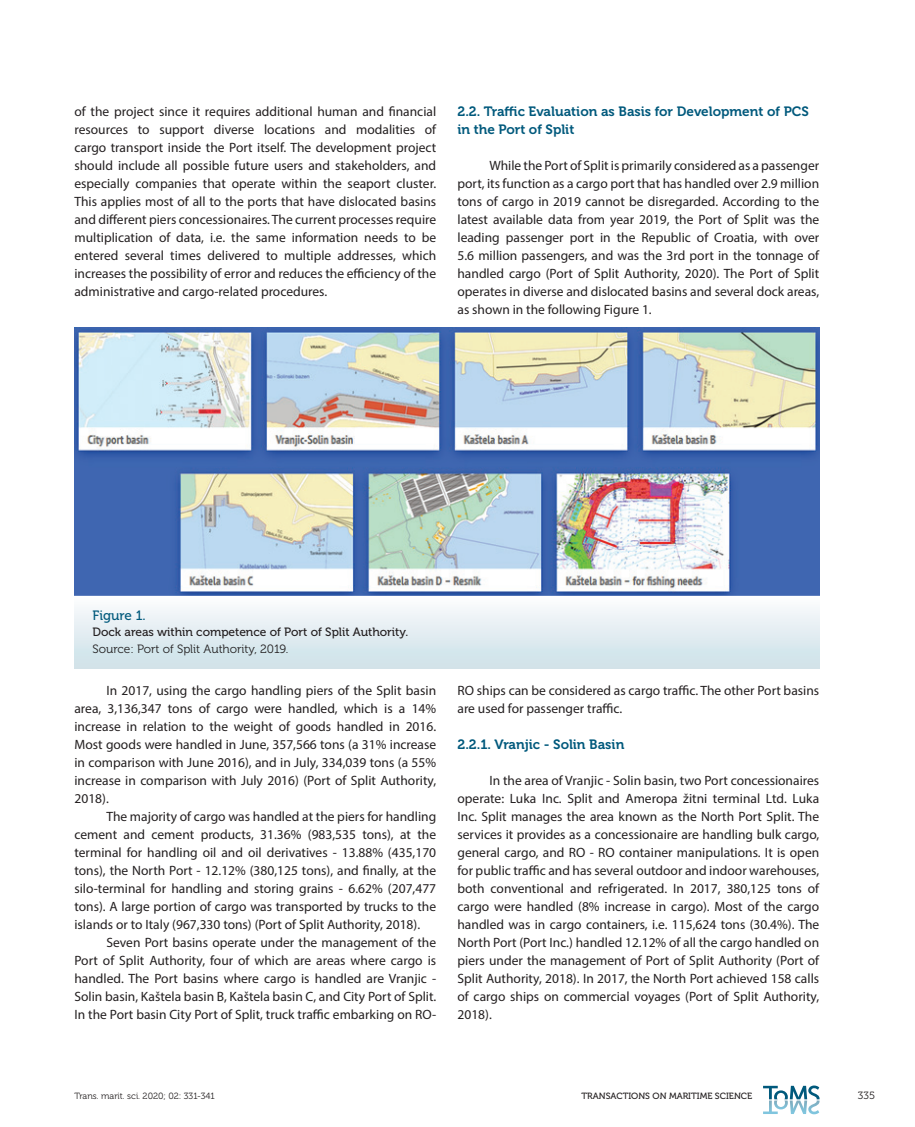
<style>
.page{position:relative;width:915px;height:1127px;background:#fff}
.page>*{position:absolute;margin:0;border:0;box-sizing:border-box;transform-origin:0 0}
.Body_text{font:13.5px/18px "Myriad Pro";color:#231f20;text-align:justify}
.Podnaslov{font:13.5px/18px "Museo 700";color:#00597c}
.Figure{font:13.5px "Museo 500";color:#00597c}
.Figure-2{font:12px "Museo 500";color:#231f20}
.Figure-3{font:12px "Museo 300";color:#231f20}
.t1{font:10.5px "Museo 300";color:#231f20}
.t2{font:9px "Museo 300";color:#231f20}
.t3{font:9px "Museo 500";color:#231f20}
</style>
<div class="page">
<svg style="left:763px;top:1085px;width:56px;height:29px"></svg>
<img style="left:75px;top:327px;width:744px;height:268px">
<div style="left:75px;top:595px;width:744px;height:74px;background:linear-gradient(to bottom,#fdfdfe,#cde1e8)"></div>
<p class="Body_text" style="left:74px;top:103px;width:363px">of the project since it requires additional human and financial resources to support diverse locations and modalities of cargo transport inside the Port itself. The development project should include all possible future users and stakeholders, and especially companies that operate within the seaport cluster.<br>This applies most of all to the ports that have dislocated basins and different piers concessionaires. The current processes require multiplication of data, i.e. the same information needs to be entered several times delivered to multiple addresses, which increases the possibility of error and reduces the efficiency of the administrative and cargo-related procedures.</p>
<p class="Podnaslov" style="left:457px;top:103px;width:353px">2.2. Traffic Evaluation as Basis for Development of PCS in the Port of Split</p>
<p class="Body_text" style="left:457px;top:157px;width:363px;text-indent:32px">While the Port of Split is primarily considered as a passenger port, its function as a cargo port that has handled over 2.9 million tons of cargo in 2019 cannot be disregarded. According to the latest available data from year 2019, the Port of Split was the leading passenger port in the Republic of Croatia, with over 5.6 million passengers, and was the 3rd port in the tonnage of handled cargo (Port of Split Authority, 2020). The Port of Split operates in diverse and dislocated basins and several dock areas, as shown in the following Figure 1.</p>
<p class="Figure" style="left:92px;top:608px;width:55px">Figure 1.</p>
<p class="Figure-2" style="left:92px;top:626px;width:317px">Dock areas within competence of Port of Split Authority.</p>
<p class="Figure-3" style="left:92px;top:642px;width:197px">Source: Port of Split Authority, 2019.</p>
<p class="Body_text" style="left:74px;top:681px;width:363px;text-indent:32px">In 2017, using the cargo handling piers of the Split basin area, 3,136,347 tons of cargo were handled, which is a 14% increase in relation to the weight of goods handled in 2016.<br>Most goods were handled in June, 357,566 tons (a 31% increase in comparison with June 2016), and in July, 334,039 tons (a 55% increase in comparison with July 2016) (Port of Split Authority, 2018).</p>
<p class="Body_text" style="left:74px;top:807px;width:363px;text-indent:32px">The majority of cargo was handled at the piers for handling cement and cement products, 31.36% (983,535 tons), at the terminal for handling oil and oil derivatives - 13.88% (435,170 tons), the North Port - 12.12% (380,125 tons), and finally, at the silo-terminal for handling and storing grains - 6.62% (207,477 tons). A large portion of cargo was transported by trucks to the islands or to Italy (967,330 tons) (Port of Split Authority, 2018).</p>
<p class="Body_text" style="left:74px;top:933px;width:363px;text-indent:32px">Seven Port basins operate under the management of the Port of Split Authority, four of which are areas where cargo is handled. The Port basins where cargo is handled are Vranjic - Solin basin, Kaštela basin B, Kaštela basin C, and City Port of Split.<br>In the Port basin City Port of Split, truck traffic embarking on RO-</p>
<p class="Body_text" style="left:457px;top:681px;width:363px">RO ships can be considered as cargo traffic. The other Port basins are used for passenger traffic.</p>
<p class="Podnaslov" style="left:457px;top:735px;width:168px">2.2.1. Vranjic - Solin Basin</p>
<p class="Body_text" style="left:457px;top:771px;width:363px;text-indent:32px">In the area of Vranjic - Solin basin, two Port concessionaires operate: Luka Inc. Split and Ameropa žitni terminal Ltd. Luka Inc. Split manages the area known as the North Port Split. The services it provides as a concessionaire are handling bulk cargo, general cargo, and RO - RO container manipulations. It is open for public traffic and has several outdoor and indoor warehouses, both conventional and refrigerated. In 2017, 380,125 tons of cargo were handled (8% increase in cargo). Most of the cargo handled was in cargo containers, i.e. 115,624 tons (30.4%). The North Port (Port Inc.) handled 12.12% of all the cargo handled on piers under the management of Port of Split Authority (Port of Split Authority, 2018). In 2017, the North Port achieved 158 calls of cargo ships on commercial voyages (Port of Split Authority, 2018).</p>
<p class="t2" style="left:74px;top:1091px;width:142px">Trans. marit. sci. 2020; 02: 331-341</p>
<p class="t3" style="left:581px;top:1091px;width:172px">TRANSACTIONS ON MARITIME SCIENCE</p>
<p class="t1" style="left:857px;top:1090px;width:19px">335</p>
</div>
